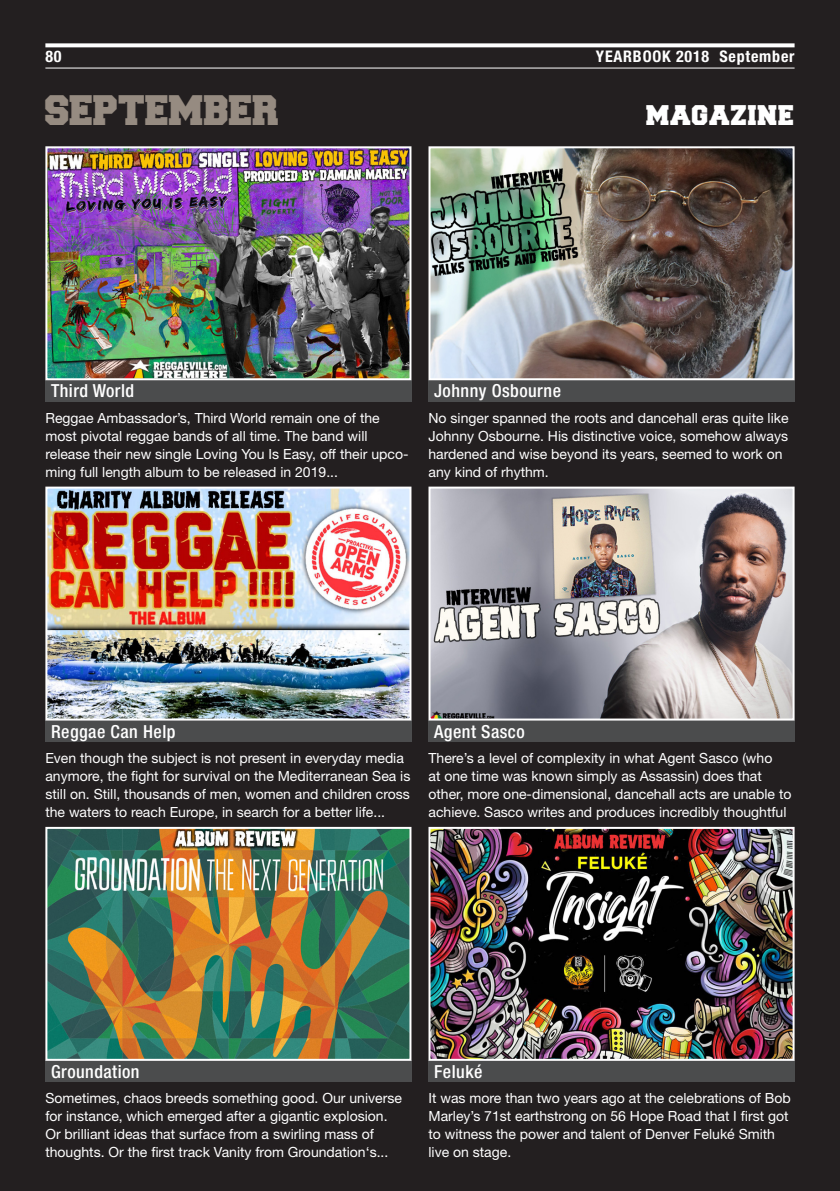
<style>
.page{position:relative;width:840px;height:1191px;background:#fff}
.page>*{position:absolute;margin:0;border:0;box-sizing:border-box;transform-origin:0 0}
._00_monat_2017{font:36px "Freshman";letter-spacing:-.01em;color:#968b81}
._00_rubrik_2017{font:24px "Freshman";letter-spacing:.025em;color:#fff}
._05_bildunterschrift{font:500 condensed 18px "Helvetica Neue LT Pro";letter-spacing:.025em;color:#fff}
._00_seitenzahl_2017{font:700 condensed 16px "Helvetica Neue LT Pro";letter-spacing:.05em;color:#fff}
._03_newstext_2017{font:14px/18px "Helvetica Neue LT Pro";color:#fff}
</style>
<div class="page">
<div style="left:0;top:0;width:839px;height:1191px;background:#231f20"></div>
<svg style="left:45px;top:43px;width:749px;height:4px;background:#eaeaea"></svg>
<hr style="left:45px;top:68px;width:749px;height:1px;background:#fff">
<div style="left:45px;top:380px;width:366px;height:21px;background:#4b4c4d"></div>
<div style="left:428px;top:380px;width:366px;height:21px;background:#4b4c4d"></div>
<div style="left:45px;top:1060px;width:366px;height:22px;background:#4b4c4d"></div>
<div style="left:428px;top:1060px;width:366px;height:22px;background:#4b4c4d"></div>
<div style="left:45px;top:720px;width:366px;height:22px;background:#4b4c4d"></div>
<div style="left:428px;top:720px;width:366px;height:22px;background:#4b4c4d"></div>
<img style="left:48px;top:149px;width:360px;height:228px">
<div style="left:45px;top:146px;width:366px;height:234px;border:2px solid #fff"></div>
<img style="left:431px;top:149px;width:360px;height:228px">
<div style="left:428px;top:146px;width:366px;height:234px;border:2px solid #fff"></div>
<img style="left:48px;top:489px;width:360px;height:228px">
<div style="left:45px;top:486px;width:366px;height:234px;border:2px solid #fff"></div>
<img style="left:431px;top:489px;width:360px;height:228px">
<div style="left:428px;top:486px;width:366px;height:234px;border:2px solid #fff"></div>
<img style="left:48px;top:830px;width:360px;height:227px">
<div style="left:45px;top:827px;width:366px;height:233px;border:2px solid #fff"></div>
<img style="left:431px;top:830px;width:360px;height:227px">
<div style="left:428px;top:827px;width:366px;height:233px;border:2px solid #fff"></div>
<p class="_00_seitenzahl_2017" style="left:45px;top:48px;width:18px">80</p>
<p class="_00_seitenzahl_2017" style="left:595px;top:48px;width:200px">YEARBOOK 2018 September</p>
<p class="_00_rubrik_2017" style="left:646px;top:105px;width:149px">MAGAZINE</p>
<p class="_00_monat_2017" style="left:45px;top:94px;width:236px">SEPTEMBER</p>
<p class="_05_bildunterschrift" style="left:51px;top:380px;width:85px">Third World</p>
<p class="_05_bildunterschrift" style="left:434px;top:380px;width:128px">Johnny Osbourne</p>
<p class="_03_newstext_2017" style="left:45px;top:408px;width:364px">Reggae Ambassador’s, Third World remain one of the most pivotal reggae bands of all time. The band will release their new single Loving You Is Easy, off their upco&shy;ming full length album to be released in 2019...</p>
<p class="_03_newstext_2017" style="left:428px;top:408px;width:361px">No singer spanned the roots and dancehall eras quite like Johnny Osbourne. His distinctive voice, somehow always hardened and wise beyond its years, seemed to work on any kind of rhythm.</p>
<p class="_05_bildunterschrift" style="left:51px;top:720px;width:126px">Reggae Can Help</p>
<p class="_05_bildunterschrift" style="left:434px;top:720px;width:92px">Agent Sasco</p>
<p class="_03_newstext_2017" style="left:45px;top:748px;width:366px">Even though the subject is not present in everyday media anymore, the fight for survival on the Mediterranean Sea is still on. Still, thousands of men, women and children cross the waters to reach Europe, in search for a better life...</p>
<p class="_03_newstext_2017" style="left:428px;top:748px;width:364px">There’s a level of complexity in what Agent Sasco (who<br>at one time was known simply as Assassin) does that other, more one-dimensional, dancehall acts are unable to achieve. Sasco writes and produces incredibly thoughtful</p>
<p class="_05_bildunterschrift" style="left:51px;top:1060px;width:90px">Groundation</p>
<p class="_05_bildunterschrift" style="left:434px;top:1060px;width:50px">Feluké</p>
<p class="_03_newstext_2017" style="left:45px;top:1089px;width:358px">Sometimes, chaos breeds something good. Our universe for instance, which emerged after a gigantic explosion.<br>Or brilliant ideas that surface from a swirling mass of thoughts. Or the first track Vanity from Groundation‘s...</p>
<p class="_03_newstext_2017" style="left:428px;top:1089px;width:363px">It was more than two years ago at the celebrations of Bob Marley’s 71st earthstrong on 56 Hope Road that I first got to witness the power and talent of Denver Feluké Smith live on stage.</p>
</div>
